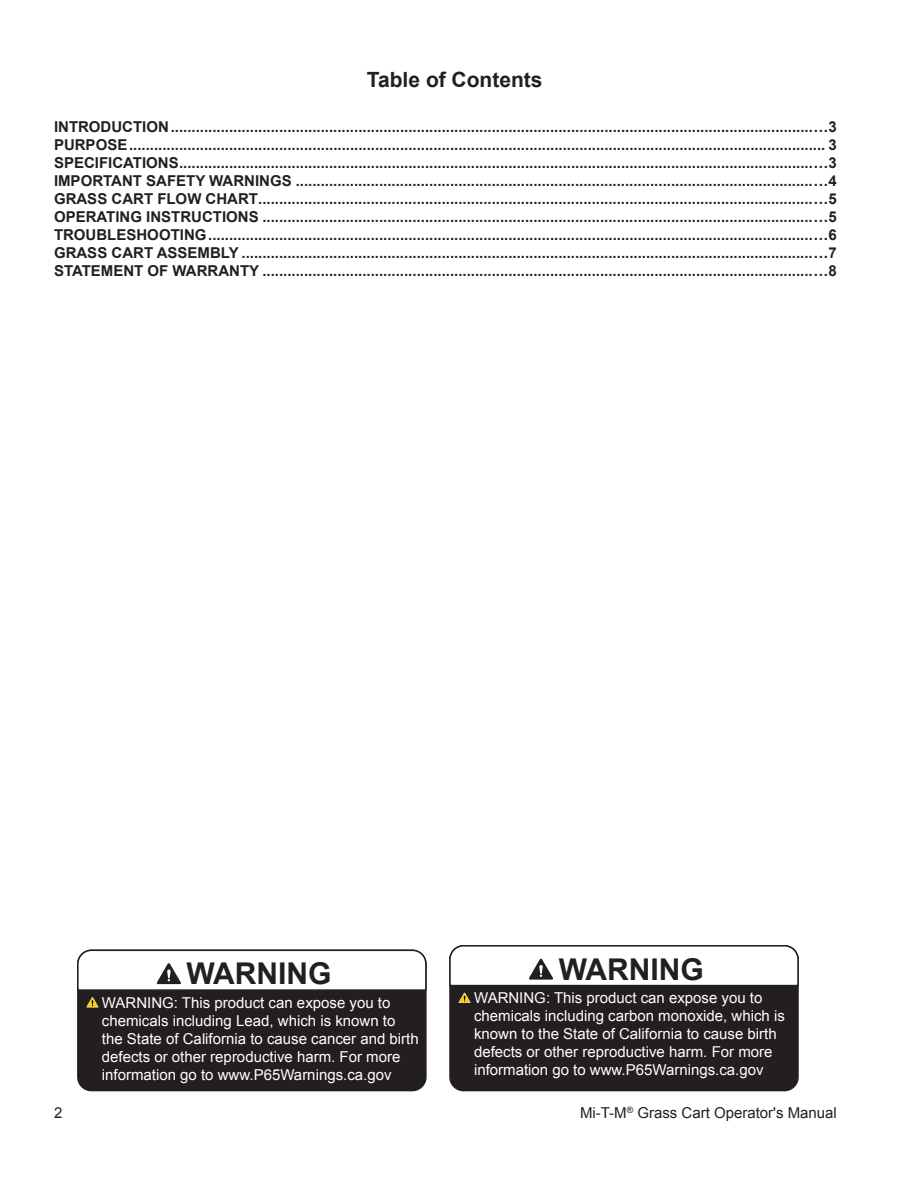
<style>
.page{position:relative;width:918px;height:1188px;background:#fff}
.page>*{position:absolute;margin:0;border:0;box-sizing:border-box;transform-origin:0 0}
.t1{font:700 30px "Arial";color:#231f20}
.TOC_title{font:700 21px "Arial";color:#231f20}
.t2{font:700 15px "Arial";color:#231f20}
.t3{font:15px/18px "Arial";color:#fff}
.t4{font:15px "Arial";color:#231f20}
</style>
<div class="page">
<div style="left:450px;top:946px;width:348px;height:145px;background:#231f20;border-radius:14px"></div>
<div style="left:449px;top:945px;width:350px;height:146px;border:2px solid #231f20;border-radius:14px"></div>
<svg style="left:459px;top:993px;width:12px;height:10px"></svg>
<svg style="left:449px;top:945px;width:350px;height:42px;background:#e5e5e5"></svg>
<div style="left:78px;top:950px;width:348px;height:141px;background:#231f20;border-radius:14px"></div>
<div style="left:77px;top:950px;width:350px;height:141px;border:2px solid #231f20;border-radius:14px"></div>
<svg style="left:77px;top:949px;width:350px;height:59px"></svg>
<p class="TOC_title" style="left:367px;top:66px;width:177px">Table of Contents</p>
<p class="t2" style="left:54px;top:117px;width:784px">INTRODUCTION..........................................................................................................................................................…3</p>
<p class="t2" style="left:54px;top:135px;width:784px">PURPOSE....................................................................................................................................................................... 3</p>
<p class="t2" style="left:54px;top:153px;width:784px">SPECIFICATIONS........................................................................................................................................................…3</p>
<p class="t2" style="left:54px;top:171px;width:784px">IMPORTANT SAFETY WARNINGS ............................................................................................................................…4</p>
<p class="t2" style="left:54px;top:189px;width:784px">GRASS CART FLOW CHART.....................................................................................................................................…5</p>
<p class="t2" style="left:54px;top:207px;width:784px">OPERATING INSTRUCTIONS ....................................................................................................................................…5</p>
<p class="t2" style="left:54px;top:225px;width:784px">TROUBLESHOOTING.................................................................................................................................................…6</p>
<p class="t2" style="left:54px;top:243px;width:784px">GRASS CART ASSEMBLY .........................................................................................................................................…7</p>
<p class="t2" style="left:54px;top:261px;width:784px">STATEMENT OF WARRANTY ....................................................................................................................................…8</p>
<p class="t1" style="left:187px;top:954px;width:146px">WARNING</p>
<p class="t3" style="left:102px;top:993px;width:318px">WARNING: This product can expose you to chemicals including Lead, which is known to the State of California to cause cancer and birth defects or other reproductive harm. For more information go to www.P65Warnings.ca.gov</p>
<p class="t1" style="left:559px;top:950px;width:146px">WARNING</p>
<p class="t3" style="left:474px;top:989px;width:312px">WARNING: This product can expose you to chemicals including carbon monoxide, which is known to the State of California to cause birth defects or other reproductive harm. For more information go to www.P65Warnings.ca.gov</p>
<p class="t4" style="left:54px;top:1103px;width:10px">2</p>
<p class="t4" style="left:580px;top:1103px;width:258px">Mi-T-M<sup>®</sup> Grass Cart Operator's Manual</p>
</div>
